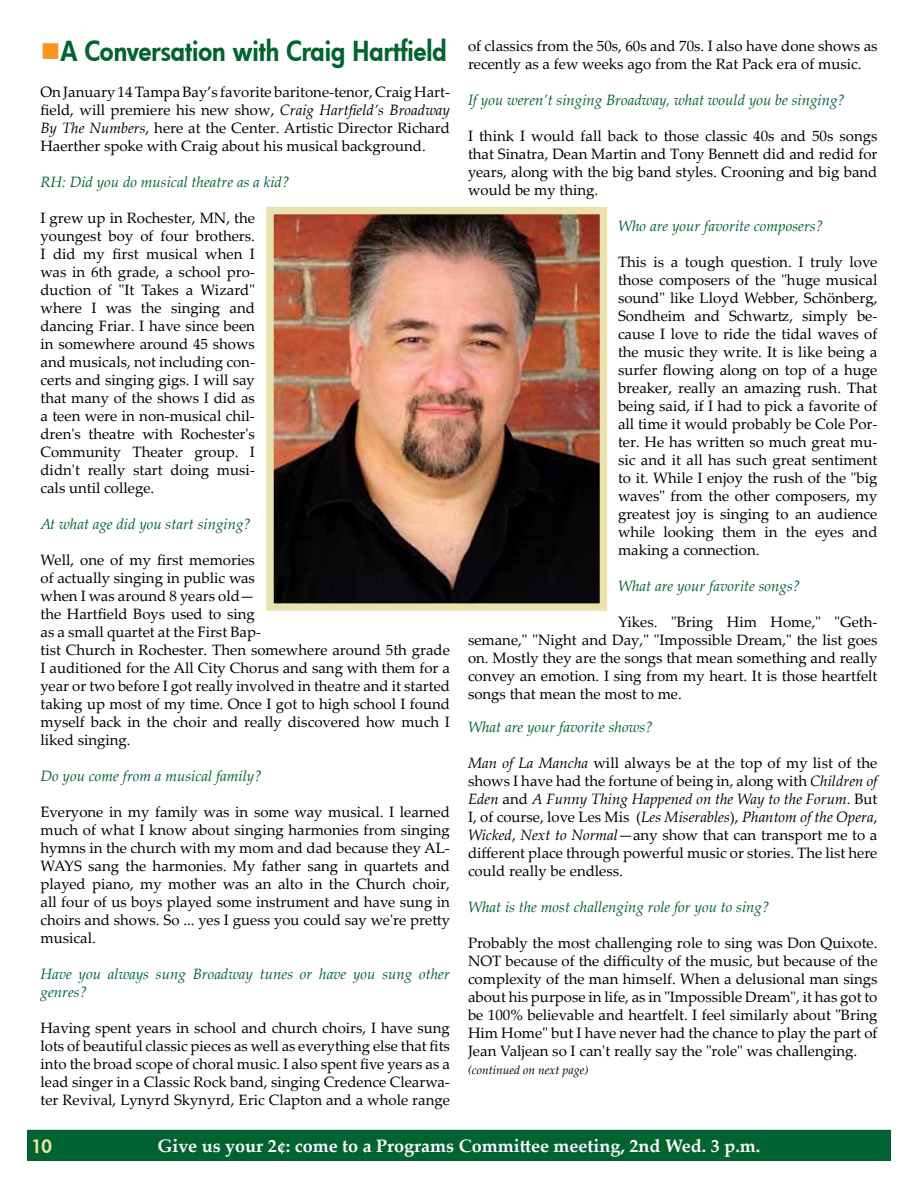
<style>
.page{position:relative;width:918px;height:1188px;background:#fff}
.page>*{position:absolute;margin:0;border:0;box-sizing:border-box;transform-origin:0 0}
.t1{font:800 27px "Futura";color:#006330;scale:.93 1}
.t2{font:700 18px "Palatino Linotype";color:#fff}
.t3{font:800 18px "Futura";color:#ebe1af}
.t4{font:15px/18px "Palatino Linotype";color:#000;text-align:justify}
.t5{font:italic 15px/18px "Palatino Linotype";color:#006330}
.t6{font:italic 12px "Palatino Linotype";color:#000}
.s1{color:#f8951d}
.s2{font-style:italic}
</style>
<div class="page">
<div style="left:28px;top:1131px;width:862px;height:29px;background:#006330"></div>
<div style="left:27px;top:1130px;width:864px;height:31px;border:2px solid #006330"></div>
<img style="left:275px;top:216px;width:323px;height:386px">
<div style="left:266px;top:207px;width:341px;height:404px;border:8px solid #ebe1af"></div>
<h1 class="t1" style="left:40px;top:33px;width:438px"><span class="s1">■</span>A Conversation with Craig Hartfield</h1>
<p class="t4" style="left:40px;top:83px;width:411px">On January 14 Tampa Bay’s favorite baritone-tenor, Craig Hart&shy;field, will premiere his new show, <span class="s2">Craig Hartfield’s Broadway By The Numbers</span>, here at the Center. Artistic Director Richard Haerther spoke with Craig about his musical background.</p>
<p class="t5" style="left:40px;top:173px;width:251px">RH: Did you do musical theatre as a kid?</p>
<p class="t4" style="left:40px;top:209px;width:216px">I grew up in Rochester, MN, the youngest boy of four brothers.<br>I did my first musical when I was in 6th grade, a school pro&shy;duction of "It Takes a Wizard" where I was the singing and dancing Friar. I have since been in somewhere around 45 shows and musicals, not including con&shy;certs and singing gigs. I will say that many of the shows I did as a teen were in non-musical chil&shy;dren's theatre with Rochester's Community Theater group. I didn't really start doing musi&shy;cals until college.</p>
<p class="t5" style="left:40px;top:515px;width:212px">At what age did you start singing?</p>
<p class="t4" style="left:40px;top:551px;width:411px;text-align:left">Well, one of my first memories<br>of actually singing in public was<br>when I was around 8 years old—<br>the Hartfield Boys used to sing<br>as a small quartet at the First Bap-<br>tist Church in Rochester. Then somewhere around 5th grade I auditioned for the All City Chorus and sang with them for a year or two before I got really involved in theatre and it started taking up most of my time. Once I got to high school I found myself back in the choir and really discovered how much I liked singing.</p>
<p class="t5" style="left:40px;top:767px;width:223px">Do you come from a musical family?</p>
<p class="t4" style="left:40px;top:803px;width:411px">Everyone in my family was in some way musical. I learned much of what I know about singing harmonies from singing hymns in the church with my mom and dad because they AL-WAYS sang the harmonies. My father sang in quartets and played piano, my mother was an alto in the Church choir, all four of us boys played some instrument and have sung in choirs and shows. So ... yes I guess you could say we're pretty musical.</p>
<p class="t5" style="left:40px;top:965px;width:411px">Have you always sung Broadway tunes or have you sung other genres?</p>
<p class="t4" style="left:40px;top:1019px;width:411px">Having spent years in school and church choirs, I have sung lots of beautiful classic pieces as well as everything else that fits into the broad scope of choral music. I also spent five years as a lead singer in a Classic Rock band, singing Credence Clearwa&shy;ter Revival, Lynyrd Skynyrd, Eric Clapton and a whole range</p>
<p class="t4" style="left:468px;top:37px;width:411px">of classics from the 50s, 60s and 70s. I also have done shows as recently as a few weeks ago from the Rat Pack era of music.</p>
<p class="t5" style="left:468px;top:91px;width:379px">If you weren’t singing Broadway, what would you be singing?</p>
<p class="t4" style="left:468px;top:127px;width:411px">I think I would fall back to those classic 40s and 50s songs that Sinatra, Dean Martin and Tony Bennett did and redid for years, along with the big band styles. Crooning and big band would be my thing.</p>
<p class="t5" style="left:618px;top:217px;width:207px">Who are your favorite composers?</p>
<p class="t4" style="left:618px;top:253px;width:261px">This is a tough question. I truly love those composers of the "huge musical sound" like Lloyd Webber, Schönberg, Sondheim and Schwartz, simply be&shy;cause I love to ride the tidal waves of the music they write. It is like being a surfer flowing along on top of a huge breaker, really an amazing rush. That being said, if I had to pick a favorite of all time it would probably be Cole Por&shy;ter. He has written so much great mu&shy;sic and it all has such great sentiment to it. While I enjoy the rush of the "big waves" from the other composers, my greatest joy is singing to an audience while looking them in the eyes and making a connection.</p>
<p class="t5" style="left:618px;top:577px;width:184px">What are your favorite songs?</p>
<p class="t4" style="left:468px;top:613px;width:411px;text-indent:150px">Yikes. "Bring Him Home," "Geth&shy;semane," "Night and Day," "Impossible Dream," the list goes on. Mostly they are the songs that mean something and really convey an emotion. I sing from my heart. It is those heartfelt songs that mean the most to me.</p>
<p class="t5" style="left:468px;top:717px;width:186px">What are your favorite shows?</p>
<p class="t4" style="left:468px;top:753px;width:411px"><span class="s2">Man of La Mancha</span> will always be at the top of my list of the shows I have had the fortune of being in, along with <span class="s2">Children of Eden</span> and <span class="s2">A Funny Thing Happened on the Way to the Forum</span>. But I, of course, love Les Mis (<span class="s2">Les Miserables</span>), <span class="s2">Phantom of the Opera</span>, <span class="s2">Wicked</span>, <span class="s2">Next to Normal</span>—any show that can transport me to a different place through powerful music or stories. The list here could really be endless.</p>
<p class="t5" style="left:468px;top:897px;width:303px">What is the most challenging role for you to sing?</p>
<p class="t4" style="left:468px;top:933px;width:411px">Probably the most challenging role to sing was Don Quixote.<br>NOT because of the difficulty of the music, but because of the complexity of the man himself. When a delusional man sings about his purpose in life, as in "Impossible Dream", it has got to be 100% believable and heartfelt. I feel similarly about "Bring Him Home" but I have never had the chance to play the part of Jean Valjean so I can't really say the "role" was challenging.</p>
<p class="t6" style="left:468px;top:1061px;width:122px">(continued on next page)</p>
<p class="t3" style="left:31px;top:1134px;width:22px">10</p>
<p class="t2" style="left:158px;top:1133px;width:604px">Give us your 2¢: come to a Programs Committee meeting, 2nd Wed. 3 p.m.</p>
</div>
